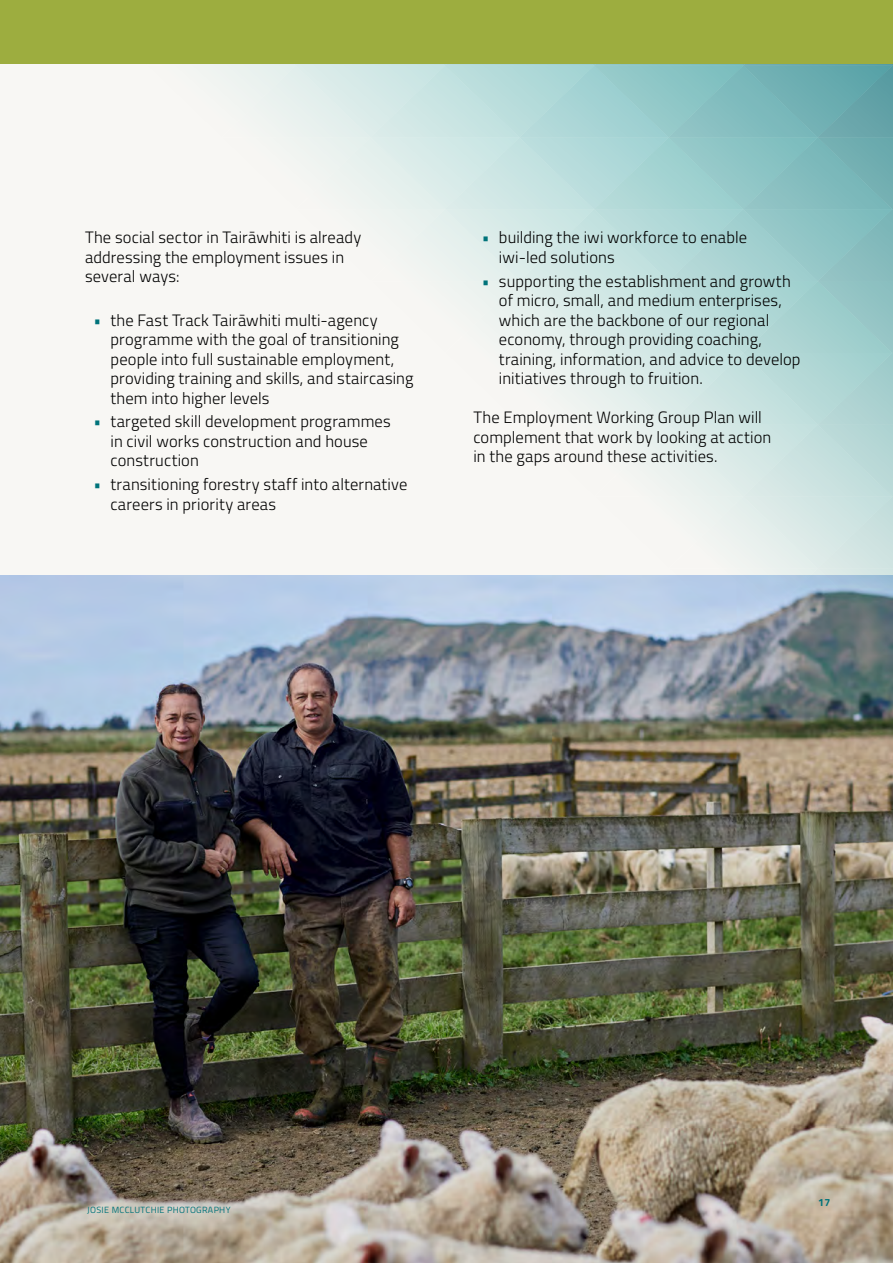
<style>
.page{position:relative;width:893px;height:1263px;background:#fff}
.page>*{position:absolute;margin:0;border:0;box-sizing:border-box;transform-origin:0 0}
.t1{font:300 16.5px/19.5px "Titillium";letter-spacing:.005em;color:#000}
.t2{font:700 10.5px "Titillium";color:#00737a}
.t3{font:9px "Titillium";letter-spacing:.035em;color:#00737a}
.s1{color:#00737a}
</style>
<div class="page">
<div style="left:0;top:64px;width:893px;height:1199px;background:#f8f7f4"></div>
<svg style="left:213px;top:64px;width:680px;height:511px"></svg>
<img style="left:1px;top:575px;width:892px;height:688px">
<div style="left:0;top:0;width:893px;height:64px;background:#9dad3f"></div>
<p class="t1" style="left:85px;top:227px;width:278px">The social sector in Tairāwhiti is already addressing the employment issues in several ways:</p>
<p class="t1" style="left:111px;top:309px;width:304px;text-indent:-17px"><span class="s1">•</span> the Fast Track Tairāwhiti multi-agency programme with the goal of transitioning people into full sustainable employment, providing training and skills, and staircasing them into higher levels</p>
<p class="t1" style="left:111px;top:411px;width:282px;text-indent:-17px"><span class="s1">•</span> targeted skill development programmes in civil works construction and house construction</p>
<p class="t1" style="left:111px;top:474px;width:298px;text-indent:-17px"><span class="s1">•</span> transitioning forestry staff into alternative careers in priority areas</p>
<p class="t1" style="left:499px;top:227px;width:250px;text-indent:-17px"><span class="s1">•</span> building the iwi workforce to enable iwi-led solutions</p>
<p class="t1" style="left:499px;top:270px;width:303px;text-indent:-17px"><span class="s1">•</span> supporting the establishment and growth of micro, small, and medium enterprises, which are the backbone of our regional economy, through providing coaching, training, information, and advice to develop initiatives through to fruition.</p>
<p class="t1" style="left:473px;top:407px;width:299px">The Employment Working Group Plan will complement that work by looking at action in the gaps around these activities.</p>
<p class="t3" style="left:87px;top:1204px;width:145px">JOSIE MCCLUTCHIE PHOTOGRAPHY</p>
<p class="t2" style="left:818px;top:1194px;width:14px">17</p>
</div>
